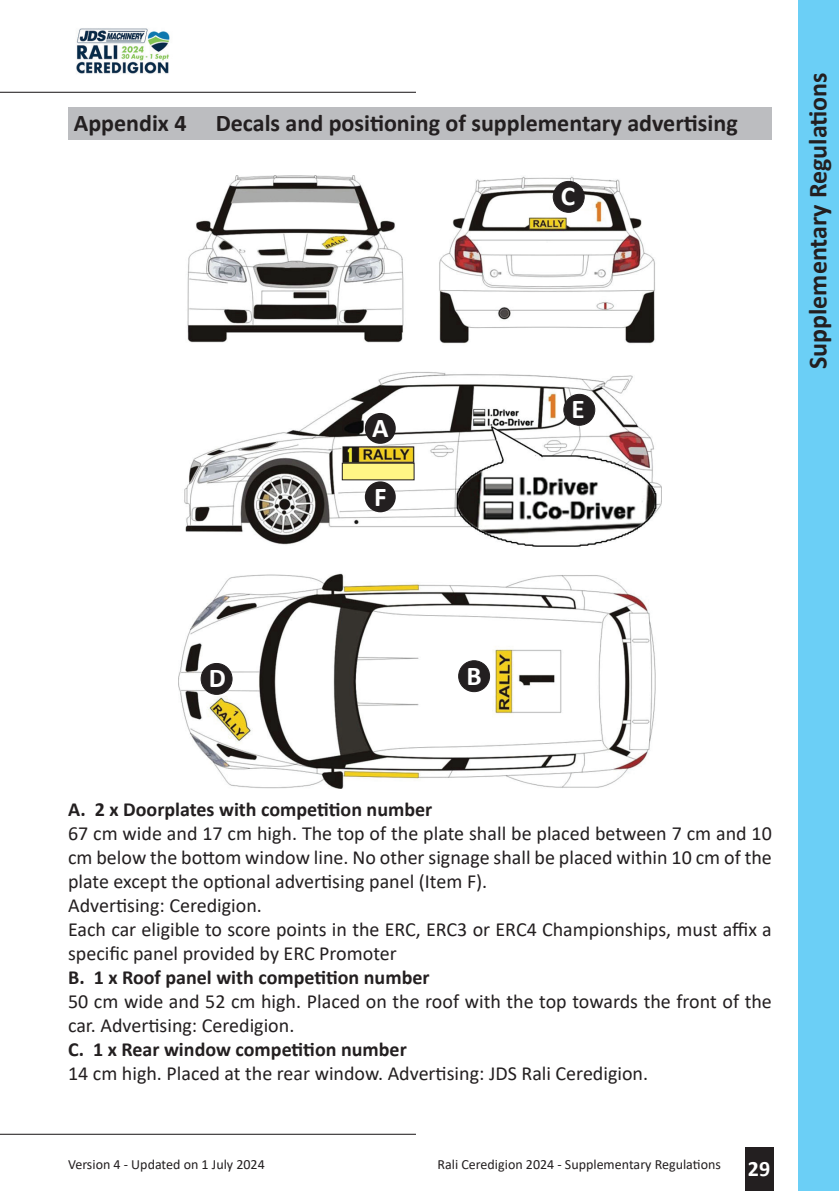
<style>
.page{position:relative;width:840px;height:1191px;background:#fff}
.page>*{position:absolute;margin:0;border:0;box-sizing:border-box;transform-origin:0 0}
.t1{font:700 27.2px "Calibri";color:#fff}
.t2{font:700 26px "Calibri";color:#231f20}
.t3{font:700 24px "Calibri";color:#231f20}
.t4{font:20px/24px "Calibri";color:#231f20}
.t5{font:700 20px "Calibri";color:#231f20}
.t6{font:14px "Calibri";color:#231f20}
.s1{font-weight:700;font-size:22px;color:#fff}
</style>
<div class="page">
<hr style="left:0;top:1133px;width:416px;height:1px;background:#231f20">
<hr style="left:0;top:92px;width:416px;height:1px;background:#231f20">
<div style="left:744px;top:1147px;width:28px;height:43px;background:#231f20"></div>
<div style="left:798px;top:0;width:40px;height:1190px;background:#6bcff6"></div>
<img style="left:76px;top:28px;width:94px;height:46px">
<div style="left:68px;top:108px;width:703px;height:32px;background:#bcbdc0"></div>
<img style="left:178px;top:175px;width:483px;height:613px">
<div style="left:458px;top:660px;width:31px;height:31px;background:#231f20;border-radius:50%"></div>
<div style="left:458px;top:660px;width:31px;height:32px;border:1px solid #231f20;border-radius:50%"></div>
<div style="left:553px;top:181px;width:31px;height:31px;background:#231f20;border-radius:50%"></div>
<div style="left:552px;top:181px;width:32px;height:32px;border:1px solid #231f20;border-radius:50%"></div>
<div style="left:201px;top:663px;width:31px;height:31px;background:#231f20;border-radius:50%"></div>
<div style="left:201px;top:663px;width:31px;height:32px;border:1px solid #231f20;border-radius:50%"></div>
<div style="left:563px;top:394px;width:31px;height:31px;background:#231f20;border-radius:50%"></div>
<div style="left:563px;top:394px;width:32px;height:32px;border:1px solid #231f20;border-radius:50%"></div>
<div style="left:342px;top:463px;width:72px;height:17px;background:#fff685"></div>
<div style="left:364px;top:413px;width:31px;height:31px;background:#231f20;border-radius:50%"></div>
<div style="left:364px;top:481px;width:31px;height:31px;background:#231f20;border-radius:50%"></div>
<p class="t3" style="left:74px;top:106px;width:665px">Appendix 4 Decals and positioning of supplementary advertising</p>
<h1 class="t1" style="left:372px;top:408px;width:18px">A</h1>
<h1 class="t1" style="left:374px;top:478px;width:14px">F</h1>
<h1 class="t1" style="left:560px;top:177px;width:16px">C</h1>
<h1 class="t1" style="left:571px;top:390px;width:15px">E</h1>
<h2 class="t2" style="left:799px;top:369px;width:298px;rotate:-90deg">Supplementary Regulations</h2>
<h1 class="t1" style="left:209px;top:659px;width:19px">D</h1>
<h1 class="t1" style="left:466px;top:656px;width:17px">B</h1>
<p class="t5" style="left:68px;top:795px;width:365px">A. 2 x Doorplates with competition number</p>
<p class="t4" style="left:68px;top:820px;width:705px">67 cm wide and 17 cm high. The top of the plate shall be placed between 7 cm and 10 cm below the bottom window line. No other signage shall be placed within 10 cm of the plate except the optional advertising panel (Item F).<br>Advertising: Ceredigion.<br>Each car eligible to score points in the ERC, ERC3 or ERC4 Championships, must affix a specific panel provided by ERC Promoter</p>
<p class="t5" style="left:68px;top:963px;width:363px">B. 1 x Roof panel with competition number</p>
<p class="t4" style="left:68px;top:988px;width:704px">50 cm wide and 52 cm high. Placed on the roof with the top towards the front of the car. Advertising: Ceredigion.</p>
<p class="t5" style="left:68px;top:1035px;width:340px">C. 1 x Rear window competition number</p>
<p class="t4" style="left:68px;top:1060px;width:581px">14 cm high. Placed at the rear window. Advertising: JDS Rali Ceredigion.</p>
<p class="t6" style="left:68px;top:1155px;width:198px">Version 4 - Updated on 1 July 2024</p>
<p class="t6" style="left:437px;top:1155px;width:334px">Rali Ceredigion 2024 - Supplementary Regulations <span class="s1">29</span></p>
</div>
